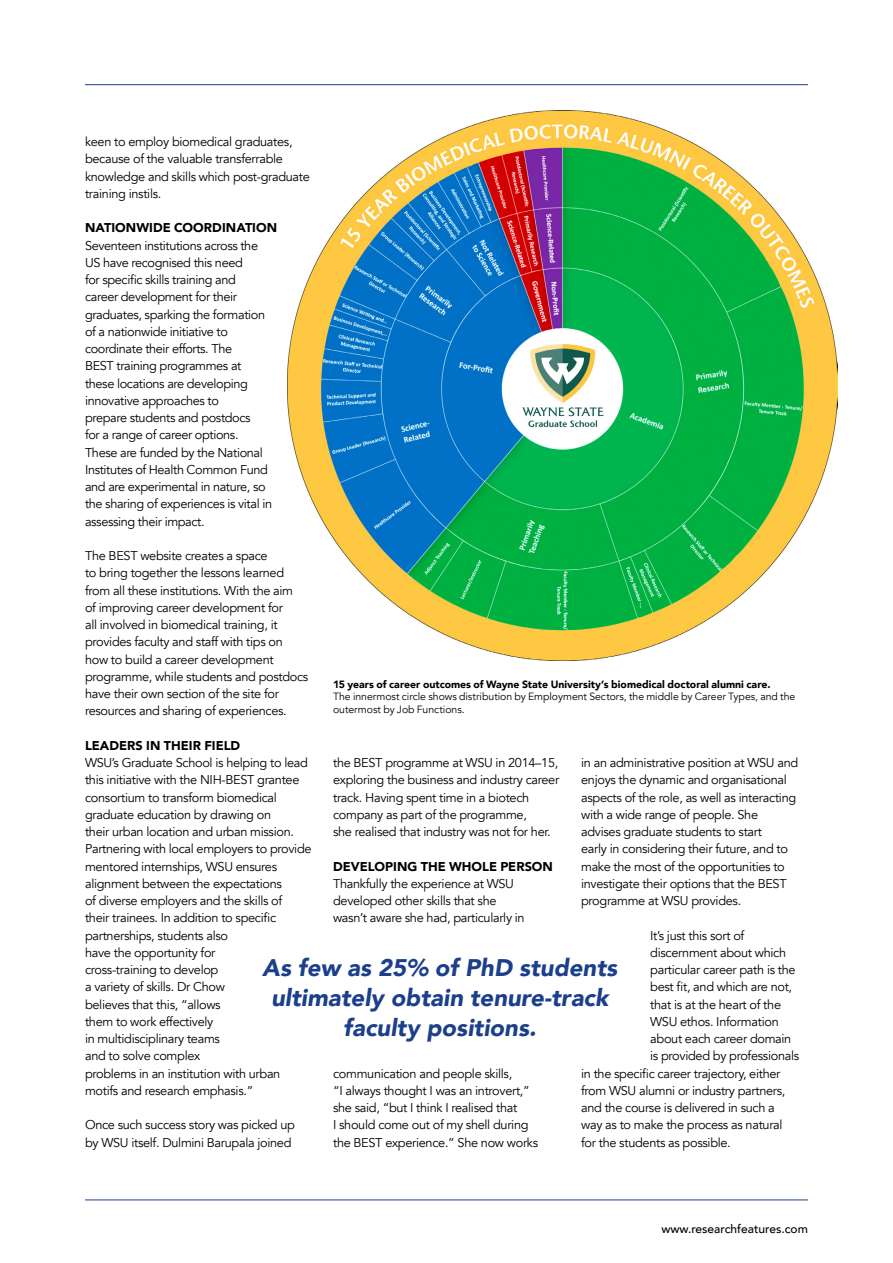
<style>
.page{position:relative;width:893px;height:1263px;background:#fff}
.page>*{position:absolute;margin:0;border:0;box-sizing:border-box;transform-origin:0 0}
.t1{font:italic 900 24px/30px "Avenir";color:#1c3f8b;text-align:center}
.t2{font:12.75px/17.2px "Avenir";letter-spacing:-.025em;color:#000}
.t3{font:900 12.75px "Avenir";letter-spacing:.005em;color:#000}
.t4{font:500 12px "Avenir";color:#000}
.t5{font:10.5px/12.8px "Avenir";letter-spacing:-.005em;color:#000}
.t6{font:900 10.5px "Avenir";color:#000}
</style>
<div class="page">
<hr style="left:85px;top:1199px;width:723px;height:1px;background:#1c3f8b">
<hr style="left:85px;top:84px;width:723px;height:1px;background:#1c3f8b">
<img style="left:288px;top:111px;width:549px;height:549px">
<p class="t2" style="left:85px;top:133px;width:226px">keen to employ biomedical graduates, because of the valuable transferrable knowledge and skills which post-graduate training instils.</p>
<p class="t3" style="left:85px;top:217px;width:194px">NATIONWIDE COORDINATION</p>
<p class="t2" style="left:85px;top:237px;width:189px">Seventeen institutions across the<br>US have recognised this need<br>for specific skills training and career development for their graduates, sparking the formation of a nationwide initiative to coordinate their efforts. The<br>BEST training programmes at these locations are developing innovative approaches to<br>prepare students and postdocs<br>for a range of career options.<br>These are funded by the National<br>Institutes of Health Common Fund and are experimental in nature, so the sharing of experiences is vital in assessing their impact.</p>
<p class="t2" style="left:85px;top:547px;width:225px">The BEST website creates a space<br>to bring together the lessons learned from all these institutions. With the aim<br>of improving career development for<br>all involved in biomedical training, it provides faculty and staff with tips on how to build a career development programme, while students and postdocs have their own section of the site for resources and sharing of experiences.</p>
<p class="t3" style="left:85px;top:734px;width:157px">LEADERS IN THEIR FIELD</p>
<p class="t2" style="left:85px;top:754px;width:228px">WSU’s Graduate School is helping to lead this initiative with the NIH-BEST grantee consortium to transform biomedical graduate education by drawing on<br>their urban location and urban mission.<br>Partnering with local employers to provide mentored internships, WSU ensures alignment between the expectations<br>of diverse employers and the skills of<br>their trainees. In addition to specific partnerships, students also<br>have the opportunity for<br>cross-training to develop<br>a variety of skills. Dr Chow<br>believes that this, “allows<br>them to work effectively<br>in multidisciplinary teams<br>and to solve complex<br>problems in an institution with urban motifs and research emphasis.”</p>
<p class="t2" style="left:85px;top:1117px;width:211px">Once such success story was picked up by WSU itself. Dulmini Barupala joined</p>
<p class="t6" style="left:333px;top:675px;width:439px">15 years of career outcomes of Wayne State University’s biomedical doctoral alumni care.</p>
<p class="t5" style="left:333px;top:691px;width:464px">The innermost circle shows distribution by Employment Sectors, the middle by Career Types, and the outermost by Job Functions.</p>
<p class="t2" style="left:333px;top:754px;width:228px">the BEST programme at WSU in 2014–15, exploring the business and industry career track. Having spent time in a biotech company as part of the programme,<br>she realised that industry was not for her.</p>
<p class="t3" style="left:333px;top:855px;width:221px">DEVELOPING THE WHOLE PERSON</p>
<p class="t2" style="left:333px;top:875px;width:193px">Thankfully the experience at WSU developed other skills that she wasn’t aware she had, particularly in</p>
<p class="t2" style="left:581px;top:754px;width:219px">in an administrative position at WSU and enjoys the dynamic and organisational aspects of the role, as well as interacting with a wide range of people. She advises graduate students to start<br>early in considering their future, and to make the most of the opportunities to investigate their options that the BEST programme at WSU provides.</p>
<p class="t2" style="left:650px;top:927px;width:96px">It’s just this sort of</p>
<p class="t2" style="left:650px;top:944px;width:137px">discernment about which</p>
<p class="t2" style="left:650px;top:961px;width:147px">particular career path is the</p>
<p class="t2" style="left:650px;top:979px;width:143px">best fit, and which are not,</p>
<p class="t2" style="left:650px;top:996px;width:132px">that is at the heart of the</p>
<p class="t2" style="left:650px;top:1013px;width:130px">WSU ethos. Information</p>
<p class="t2" style="left:650px;top:1030px;width:143px">about each career domain</p>
<p class="t2" style="left:650px;top:1048px;width:151px">is provided by professionals</p>
<p class="t2" style="left:581px;top:1065px;width:201px">in the specific career trajectory, either</p>
<p class="t2" style="left:581px;top:1082px;width:206px">from WSU alumni or industry partners,</p>
<p class="t2" style="left:581px;top:1099px;width:195px">and the course is delivered in such a</p>
<p class="t2" style="left:581px;top:1117px;width:203px">way as to make the process as natural</p>
<p class="t2" style="left:581px;top:1134px;width:151px">for the students as possible.</p>
<h1 class="t1" style="left:262px;top:952px;width:357px">As few as 25% of PhD students ultimately obtain tenure-track faculty positions.</h1>
<p class="t2" style="left:333px;top:1065px;width:207px">communication and people skills,<br>“I always thought I was an introvert,” she said, “but I think I realised that<br>I should come out of my shell during the BEST experience.” She now works</p>
<p class="t4" style="left:661px;top:1218px;width:148px">www.researchfeatures.com</p>
</div>
